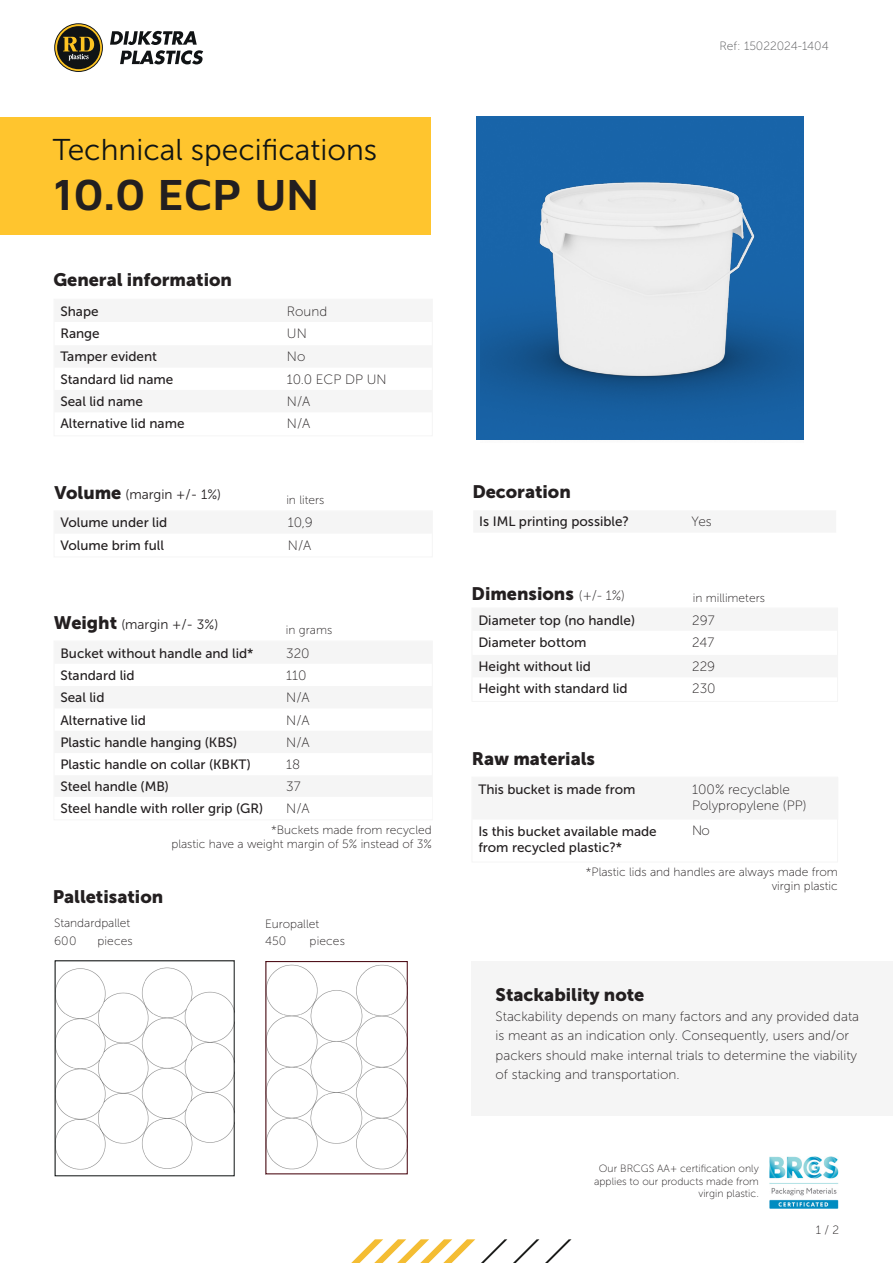
<style>
.page{position:relative;width:893px;height:1263px;background:#fff}
.page>*{position:absolute;margin:0;border:0;box-sizing:border-box;transform-origin:0 0}
.Titel{font:600 45px "Maven Pro";color:#231f20}
.Titel-2{font:30px "Museo Sans 300";color:#101414}
.Titel_info{font:18px "Museo Sans 900";color:#231f20}
.Basistekst{font:13.5px/16.2px "Museo Sans 500";color:#231f20}
.Basistekst-2{font:13.5px/19.5px "Museo Sans 100";color:#231f20}
.Titel_info-2{font:13.5px "Museo Sans 300";color:#231f20}
.Basistekst-3{font:12px "Museo Sans 100";color:#231f20}
.Referentie{font:12px "Museo Sans 100";color:#57585a}
.Bijschrift{font:12px "Museo Sans 100";color:#231f20}
.Titel-3{font:10.5px/12.6px "Museo Sans 100";color:#231f20;text-align:right}
.s1{font-family:"Museo Sans 900";font-size:18px}
.s2{font-family:"Museo Sans 100";font-size:13.5px}
</style>
<div class="page">
<div style="left:472px;top:961px;width:421px;height:154px;background:#f5f5f5"></div>
<svg style="left:545px;top:1239px;width:26px;height:24px"></svg>
<svg style="left:513px;top:1239px;width:26px;height:24px"></svg>
<svg style="left:481px;top:1239px;width:26px;height:24px"></svg>
<svg style="left:351px;top:1239px;width:124px;height:24px"></svg>
<div style="left:0;top:117px;width:431px;height:117px;background:#ffc52e"></div>
<img style="left:770px;top:1156px;width:69px;height:52px">
<img style="left:480px;top:119px;width:324px;height:321px">
<img style="left:57px;top:967px;width:176px;height:203px">
<img style="left:268px;top:964px;width:138px;height:206px">
<svg style="left:110px;top:31px;width:93px;height:33px"></svg>
<svg style="left:54px;top:23px;width:49px;height:49px"></svg>
<svg style="left:55px;top:24px;width:47px;height:47px"></svg>
<div style="left:57px;top:26px;width:43px;height:43px;background:#101315;border-radius:50%"></div>
<svg style="left:63px;top:37px;width:31px;height:24px"></svg>
<p class="Titel-2" style="left:53px;top:134px;width:326px">Technical specifications</p>
<p class="Titel" style="left:53px;top:164px;width:268px">10.0 ECP UN</p>
<p class="Titel_info" style="left:53px;top:269px;width:180px">General information</p>
<p class="Basistekst" style="left:60px;top:303px;width:40px">Shape</p>
<p class="Basistekst-2" style="left:287px;top:301px;width:42px">Round</p>
<p class="Basistekst" style="left:60px;top:325px;width:41px">Range</p>
<p class="Basistekst-2" style="left:287px;top:324px;width:21px">UN</p>
<p class="Basistekst" style="left:60px;top:349px;width:98px">Tamper evident</p>
<p class="Basistekst-2" style="left:287px;top:347px;width:20px">No</p>
<p class="Basistekst" style="left:60px;top:371px;width:114px">Standard lid name</p>
<p class="Basistekst-2" style="left:287px;top:369px;width:101px">10.0 ECP DP UN</p>
<p class="Basistekst" style="left:60px;top:393px;width:84px">Seal lid name</p>
<p class="Basistekst-2" style="left:287px;top:392px;width:25px">N/A</p>
<p class="Basistekst" style="left:60px;top:416px;width:126px">Alternative lid name</p>
<p class="Basistekst-2" style="left:287px;top:414px;width:25px">N/A</p>
<p class="Titel_info-2" style="left:54px;top:487px;width:168px"><span class="s1">Volume</span> (margin +/- 1%)</p>
<p class="Bijschrift" style="left:286px;top:494px;width:40px">in liters</p>
<p class="Basistekst" style="left:60px;top:515px;width:108px">Volume under lid</p>
<p class="Basistekst-2" style="left:288px;top:513px;width:26px">10,9</p>
<p class="Basistekst" style="left:60px;top:537px;width:105px">Volume brim full</p>
<p class="Basistekst-2" style="left:288px;top:535px;width:25px">N/A</p>
<p class="Titel_info-2" style="left:54px;top:617px;width:166px"><span class="s1">Weight</span> (margin +/- 3%)</p>
<p class="Basistekst" style="left:60px;top:645px;width:195px">Bucket without handle and lid*</p>
<p class="Basistekst-2" style="left:286px;top:643px;width:25px">320</p>
<p class="Basistekst" style="left:60px;top:667px;width:76px">Standard lid</p>
<p class="Basistekst-2" style="left:286px;top:666px;width:22px">110</p>
<p class="Basistekst" style="left:60px;top:689px;width:46px">Seal lid</p>
<p class="Basistekst-2" style="left:286px;top:687px;width:25px">N/A</p>
<p class="Basistekst" style="left:60px;top:712px;width:87px">Alternative lid</p>
<p class="Basistekst-2" style="left:286px;top:710px;width:25px">N/A</p>
<p class="Basistekst" style="left:60px;top:734px;width:178px">Plastic handle hanging (KBS)</p>
<p class="Basistekst-2" style="left:286px;top:733px;width:25px">N/A</p>
<p class="Basistekst" style="left:60px;top:756px;width:192px">Plastic handle on collar (KBKT)</p>
<p class="Basistekst-2" style="left:286px;top:755px;width:16px">18</p>
<p class="Basistekst" style="left:60px;top:779px;width:110px">Steel handle (MB)</p>
<p class="Basistekst-2" style="left:286px;top:777px;width:16px">37</p>
<p class="Basistekst-3" style="left:286px;top:624px;width:48px">in grams</p>
<p class="Basistekst" style="left:60px;top:800px;width:204px">Steel handle with roller grip (GR)</p>
<p class="Basistekst-2" style="left:286px;top:799px;width:25px">N/A</p>
<p class="Basistekst-3" style="left:271px;top:823px;width:162px">*Buckets made from recycled</p>
<p class="Basistekst-3" style="left:171px;top:838px;width:262px">plastic have a weight margin of 5% instead of 3%</p>
<p class="Titel_info" style="left:53px;top:886px;width:112px">Palletisation</p>
<p class="Basistekst-3" style="left:54px;top:916px;width:78px">Standardpallet</p>
<p class="Basistekst-3" style="left:54px;top:934px;width:24px">600</p>
<p class="Basistekst-3" style="left:265px;top:918px;width:56px">Europallet</p>
<p class="Basistekst-3" style="left:97px;top:934px;width:37px">pieces</p>
<p class="Basistekst-3" style="left:265px;top:934px;width:23px">450</p>
<p class="Basistekst-3" style="left:310px;top:934px;width:37px">pieces</p>
<p class="Referentie" style="left:719px;top:40px;width:111px">Ref: 15022024-1404</p>
<p class="Titel_info" style="left:472px;top:482px;width:100px">Decoration</p>
<p class="Basistekst" style="left:479px;top:514px;width:151px">Is IML printing possible?</p>
<p class="Basistekst-2" style="left:692px;top:512px;width:22px">Yes</p>
<p class="Titel_info" style="left:472px;top:583px;width:155px">Dimensions <span class="s2">(+/- 1%)</span></p>
<p class="Basistekst-3" style="left:693px;top:591px;width:74px">in millimeters</p>
<p class="Basistekst" style="left:478px;top:612px;width:158px">Diameter top (no handle)</p>
<p class="Basistekst-2" style="left:692px;top:610px;width:24px">297</p>
<p class="Basistekst" style="left:478px;top:634px;width:110px">Diameter bottom</p>
<p class="Basistekst-2" style="left:692px;top:633px;width:24px">247</p>
<p class="Basistekst" style="left:478px;top:658px;width:114px">Height without lid</p>
<p class="Basistekst-2" style="left:692px;top:657px;width:25px">229</p>
<p class="Basistekst" style="left:478px;top:681px;width:151px">Height with standard lid</p>
<p class="Basistekst-2" style="left:692px;top:679px;width:25px">230</p>
<p class="Titel_info" style="left:472px;top:748px;width:125px">Raw materials</p>
<p class="Basistekst" style="left:478px;top:781px;width:159px">This bucket is made from</p>
<p class="Basistekst-2" style="left:692px;top:779px;width:99px">100% recyclable</p>
<p class="Basistekst-2" style="left:692px;top:795px;width:116px">Polypropylene (PP)</p>
<p class="Basistekst" style="left:478px;top:823px;width:180px">Is this bucket available made from recycled plastic?*</p>
<p class="Basistekst-2" style="left:692px;top:821px;width:19px">No</p>
<p class="Basistekst-3" style="left:586px;top:865px;width:253px">*Plastic lids and handles are always made from</p>
<p class="Basistekst-3" style="left:772px;top:880px;width:68px">virgin plastic</p>
<p class="Titel_info" style="left:496px;top:985px;width:150px">Stackability note</p>
<p class="Basistekst-2" style="left:496px;top:1007px;width:365px">Stackability depends on many factors and any provided data is meant as an indication only. Consequently, users and/or packers should make internal trials to determine the viability of stacking and transportation.</p>
<p class="Titel-3" style="left:594px;top:1162px;width:166px">Our BRCGS AA+ certification only applies to our products made from virgin plastic.</p>
<p class="Basistekst-3" style="left:816px;top:1224px;width:25px">1 / 2</p>
</div>
